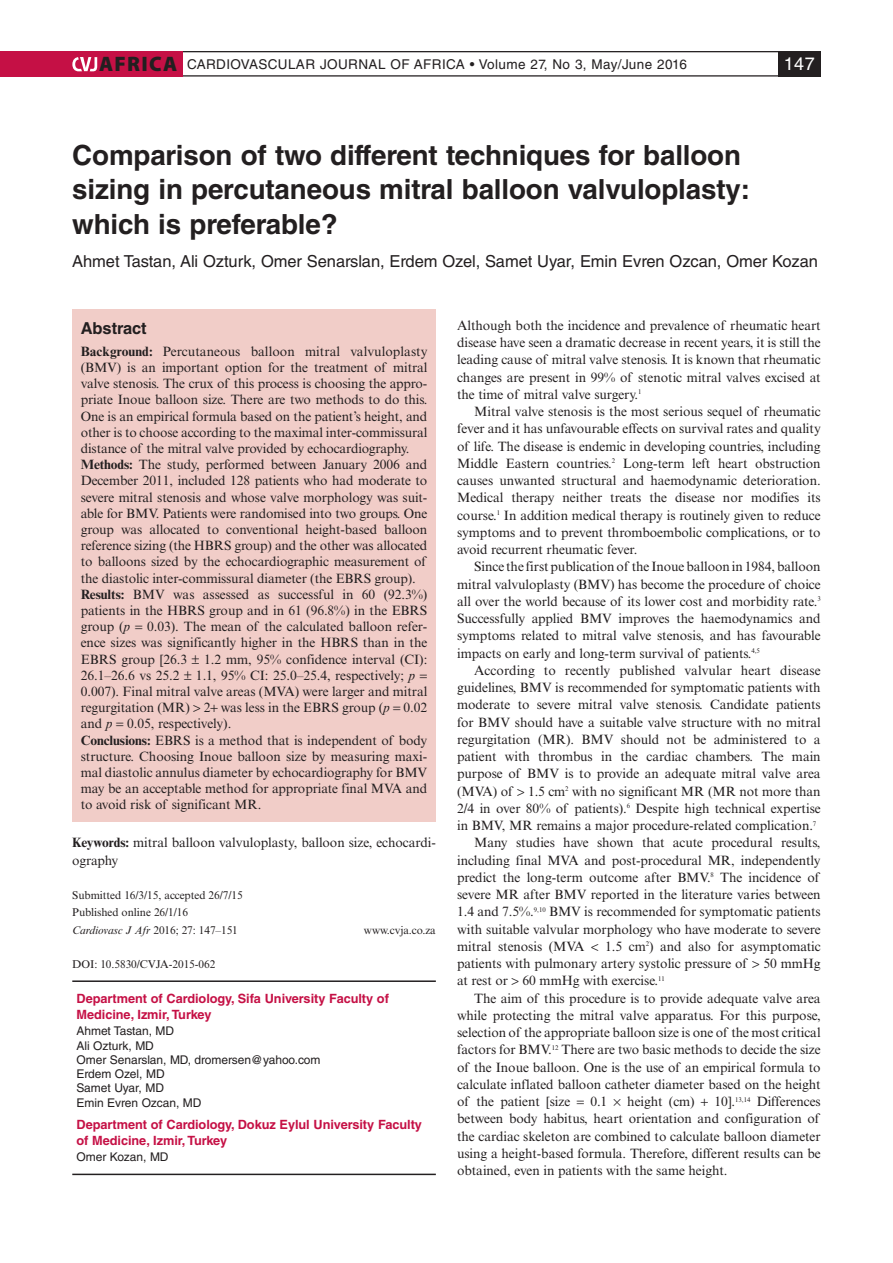
<style>
.page{position:relative;width:893px;height:1263px;background:#fff}
.page>*{position:absolute;margin:0;border:0;box-sizing:border-box;transform-origin:0 0}
.t1{font:700 27.75px/34.5px "Helvetica LT Std";letter-spacing:-.005em;color:#231f20}
.t2{font:18px "Helvetica LT Std";color:#fff}
.t3{font:16.5px "Helvetica LT Std";letter-spacing:-.005em;color:#231f20}
.t4{font:700 16.5px "Helvetica LT Std";color:#231f20}
.t5{font:13.5px/16.2px "Times New Roman MT Std";letter-spacing:-.005em;color:#231f20}
.t6{font:13.5px "Helvetica LT Std";letter-spacing:.03em;color:#231f20}
.t7{font:700 12.75px/15.8px "Helvetica LT Std";letter-spacing:-.005em;color:#c51045}
.t8{font:12px/14.2px "Helvetica LT Std";letter-spacing:-.005em;color:#231f20}
.t9{font:11.25px/17.2px "Times New Roman MT Std";letter-spacing:-.005em;color:#231f20}
.s1{font-family:"Myriad Pro";font-weight:900;font-size:21px}
.s2{font-weight:700}
.s3{font-style:italic}
</style>
<div class="page">
<div style="left:778px;top:51px;width:43px;height:26px;background:#231f20"></div>
<hr style="left:72px;top:51px;width:749px;height:1px;background:#231f20">
<hr style="left:72px;top:75px;width:749px;height:2px;background:#231f20">
<div style="left:0;top:51px;width:182px;height:26px;background:#c51045"></div>
<svg style="left:72px;top:57px;width:25px;height:14px"></svg>
<div style="left:72px;top:310px;width:364px;height:512px;background:#f1cdc8"></div>
<hr style="left:72px;top:980px;width:364px;height:2px;background:#231f20">
<hr style="left:72px;top:1173px;width:364px;height:2px;background:#231f20">
<p class="t6" style="left:99px;top:57px;width:589px"><span class="s1">AFRICA</span> CARDIOVASCULAR JOURNAL OF AFRICA • Volume 27, No 3, May/June 2016</p>
<p class="t2" style="left:784px;top:53px;width:33px">147</p>
<p class="t1" style="left:72px;top:137px;width:679px">Comparison of two different techniques for balloon sizing in percutaneous mitral balloon valvuloplasty: which is preferable?</p>
<p class="t3" style="left:72px;top:252px;width:747px">Ahmet Tastan, Ali Ozturk, Omer Senarslan, Erdem Ozel, Samet Uyar, Emin Evren Ozcan, Omer Kozan</p>
<p class="t4" style="left:81px;top:318px;width:68px">Abstract</p>
<p class="t5" style="left:81px;top:343px;width:348px"><span class="s2">Background:</span> Percutaneous balloon mitral valvuloplasty (BMV) is an important option for the treatment of mitral valve stenosis. The crux of this process is choosing the appro&shy;priate Inoue balloon size. There are two methods to do this.<br>One is an empirical formula based on the patient’s height, and other is to choose according to the maximal inter-commissural distance of the mitral valve provided by echocardiography.<br><span class="s2">Methods:</span> The study, performed between January 2006 and December 2011, included 128 patients who had moderate to severe mitral stenosis and whose valve morphology was suit&shy;able for BMV. Patients were randomised into two groups. One group was allocated to conventional height-based balloon reference sizing (the HBRS group) and the other was allocated to balloons sized by the echocardiographic measurement of the diastolic inter-commissural diameter (the EBRS group).<br><span class="s2">Results:</span> BMV was assessed as successful in 60 (92.3%) patients in the HBRS group and in 61 (96.8%) in the EBRS group (<span class="s3">p</span></p>
<p class="t5" style="left:81px;top:618px;width:348px;text-align:justify;text-indent:66px">0.03). The mean of the calculated balloon refer&shy;ence sizes was significantly higher in the HBRS than in the EBRS group [26.3</p>
<p class="t5" style="left:81px;top:651px;width:348px;text-indent:123px">1.2 mm, 95% confidence interval (CI):<br>26.1–26.6 vs 25.2 1.1, 95% CI: 25.0–25.4, respectively; <span class="s3">p </span>0.007). Final mitral valve areas (MVA) were larger and mitral regurgitation (MR) 2 was less in the EBRS group (<span class="s3">p</span> 0.02 and <span class="s3">p</span> 0.05, respectively).<br><span class="s2">Conclusions:</span> EBRS is a method that is independent of body structure. Choosing Inoue balloon size by measuring maxi&shy;mal diastolic annulus diameter by echocardiography for BMV may be an acceptable method for appropriate final MVA and to avoid risk of significant MR.</p>
<p class="t5" style="left:72px;top:834px;width:365px;line-height:17.2px"><span class="s2">Keywords:</span> mitral balloon valvuloplasty, balloon size, echocardi&shy;ography</p>
<p class="t9" style="left:72px;top:887px;width:172px">Submitted 16/3/15, accepted 26/7/15<br>Published online 26/1/16<br><span class="s3">Cardiovasc J Afr</span> 2016; 27: 147–151</p>
<p class="t9" style="left:364px;top:921px;width:73px">www.cvja.co.za</p>
<p class="t9" style="left:72px;top:956px;width:145px">DOI: 10.5830/CVJA-2015-062</p>
<p class="t7" style="left:77px;top:991px;width:314px">Department of Cardiology, Sifa University Faculty of<br>Medicine, Izmir, Turkey</p>
<p class="t8" style="left:77px;top:1024px;width:246px">Ahmet Tastan, MD<br>Ali Ozturk, MD<br>Omer Senarslan, MD, dromersen@yahoo.com<br>Erdem Ozel, MD<br>Samet Uyar, MD<br>Emin Evren Ozcan, MD</p>
<p class="t7" style="left:77px;top:1116px;width:347px">Department of Cardiology, Dokuz Eylul University Faculty of Medicine, Izmir, Turkey</p>
<p class="t8" style="left:77px;top:1149px;width:94px">Omer Kozan, MD</p>
<p class="t5" style="left:457px;top:317px;width:365px">Although both the incidence and prevalence of rheumatic heart</p>
<p class="t5" style="left:457px;top:334px;width:365px">disease have seen a dramatic decrease in recent years, it is still the</p>
<p class="t5" style="left:457px;top:352px;width:365px">leading cause of mitral valve stenosis. It is known that rheumatic</p>
<p class="t5" style="left:457px;top:369px;width:365px">changes are present in 99% of stenotic mitral valves excised at</p>
<p class="t5" style="left:457px;top:386px;width:186px">the time of mitral valve surgery.<sup>1</sup></p>
<p class="t5" style="left:474px;top:403px;width:348px">Mitral valve stenosis is the most serious sequel of rheumatic</p>
<p class="t5" style="left:457px;top:421px;width:365px">fever and it has unfavourable effects on survival rates and quality</p>
<p class="t5" style="left:457px;top:438px;width:365px">of life. The disease is endemic in developing countries, including</p>
<p class="t5" style="left:457px;top:455px;width:365px">Middle Eastern countries.<sup>2</sup> Long-term left heart obstruction</p>
<p class="t5" style="left:457px;top:472px;width:365px">causes unwanted structural and haemodynamic deterioration.</p>
<p class="t5" style="left:457px;top:490px;width:365px">Medical therapy neither treats the disease nor modifies its</p>
<p class="t5" style="left:457px;top:507px;width:365px">course.<sup>1</sup> In addition medical therapy is routinely given to reduce</p>
<p class="t5" style="left:457px;top:524px;width:365px">symptoms and to prevent thromboembolic complications, or to</p>
<p class="t5" style="left:457px;top:541px;width:182px">avoid recurrent rheumatic fever.</p>
<p class="t5" style="left:474px;top:559px;width:348px">Since the first publication of the Inoue balloon in 1984, balloon</p>
<p class="t5" style="left:457px;top:576px;width:365px">mitral valvuloplasty (BMV) has become the procedure of choice</p>
<p class="t5" style="left:457px;top:593px;width:365px">all over the world because of its lower cost and morbidity rate.<sup>3</sup></p>
<p class="t5" style="left:457px;top:610px;width:365px">Successfully applied BMV improves the haemodynamics and</p>
<p class="t5" style="left:457px;top:628px;width:365px">symptoms related to mitral valve stenosis, and has favourable</p>
<p class="t5" style="left:457px;top:645px;width:304px">impacts on early and long-term survival of patients.<sup>4,5</sup></p>
<p class="t5" style="left:474px;top:662px;width:348px">According to recently published valvular heart disease</p>
<p class="t5" style="left:457px;top:679px;width:365px">guidelines, BMV is recommended for symptomatic patients with</p>
<p class="t5" style="left:457px;top:697px;width:365px">moderate to severe mitral valve stenosis. Candidate patients</p>
<p class="t5" style="left:457px;top:714px;width:365px">for BMV should have a suitable valve structure with no mitral</p>
<p class="t5" style="left:457px;top:731px;width:365px">regurgitation (MR). BMV should not be administered to a</p>
<p class="t5" style="left:457px;top:748px;width:365px">patient with thrombus in the cardiac chambers. The main</p>
<p class="t5" style="left:457px;top:766px;width:365px">purpose of BMV is to provide an adequate mitral valve area</p>
<p class="t5" style="left:457px;top:783px;width:365px">(MVA) of 1.5 cm<sup>2</sup> with no significant MR (MR not more than</p>
<p class="t5" style="left:457px;top:800px;width:365px">2/4 in over 80% of patients).<sup>6</sup> Despite high technical expertise</p>
<p class="t5" style="left:457px;top:817px;width:361px">in BMV, MR remains a major procedure-related complication.<sup>7</sup></p>
<p class="t5" style="left:474px;top:835px;width:348px">Many studies have shown that acute procedural results,</p>
<p class="t5" style="left:457px;top:852px;width:365px">including final MVA and post-procedural MR, independently</p>
<p class="t5" style="left:457px;top:869px;width:364px">predict the long-term outcome after BMV.<sup>8</sup> The incidence of</p>
<p class="t5" style="left:457px;top:886px;width:365px">severe MR after BMV reported in the literature varies between</p>
<p class="t5" style="left:457px;top:904px;width:365px">1.4 and 7.5%.<sup>9,10</sup> BMV is recommended for symptomatic patients</p>
<p class="t5" style="left:457px;top:921px;width:365px">with suitable valvular morphology who have moderate to severe</p>
<p class="t5" style="left:457px;top:938px;width:129px">mitral stenosis (MVA</p>
<p class="t5" style="left:605px;top:938px;width:217px">1.5 cm<sup>2</sup>) and also for asymptomatic</p>
<p class="t5" style="left:457px;top:955px;width:365px">patients with pulmonary artery systolic pressure of 50 mmHg</p>
<p class="t5" style="left:457px;top:973px;width:209px">at rest or 60 mmHg with exercise.<sup>11</sup></p>
<p class="t5" style="left:474px;top:990px;width:348px">The aim of this procedure is to provide adequate valve area</p>
<p class="t5" style="left:457px;top:1007px;width:365px">while protecting the mitral valve apparatus. For this purpose,</p>
<p class="t5" style="left:457px;top:1024px;width:365px">selection of the appropriate balloon size is one of the most critical</p>
<p class="t5" style="left:457px;top:1042px;width:365px">factors for BMV.<sup>12</sup> There are two basic methods to decide the size</p>
<p class="t5" style="left:457px;top:1059px;width:365px">of the Inoue balloon. One is the use of an empirical formula to</p>
<p class="t5" style="left:457px;top:1076px;width:365px">calculate inflated balloon catheter diameter based on the height</p>
<p class="t5" style="left:457px;top:1093px;width:115px">of the patient [size</p>
<p class="t5" style="left:590px;top:1093px;width:19px">0.1</p>
<p class="t5" style="left:627px;top:1093px;width:69px">height (cm)</p>
<p class="t5" style="left:457px;top:1093px;width:365px;line-height:17.2px;text-align:justify;text-indent:257px">10].<sup>13,14</sup> Differences between body habitus, heart orientation and configuration of the cardiac skeleton are combined to calculate balloon diameter using a height-based formula. Therefore, different results can be obtained, even in patients with the same height.</p>
</div>
